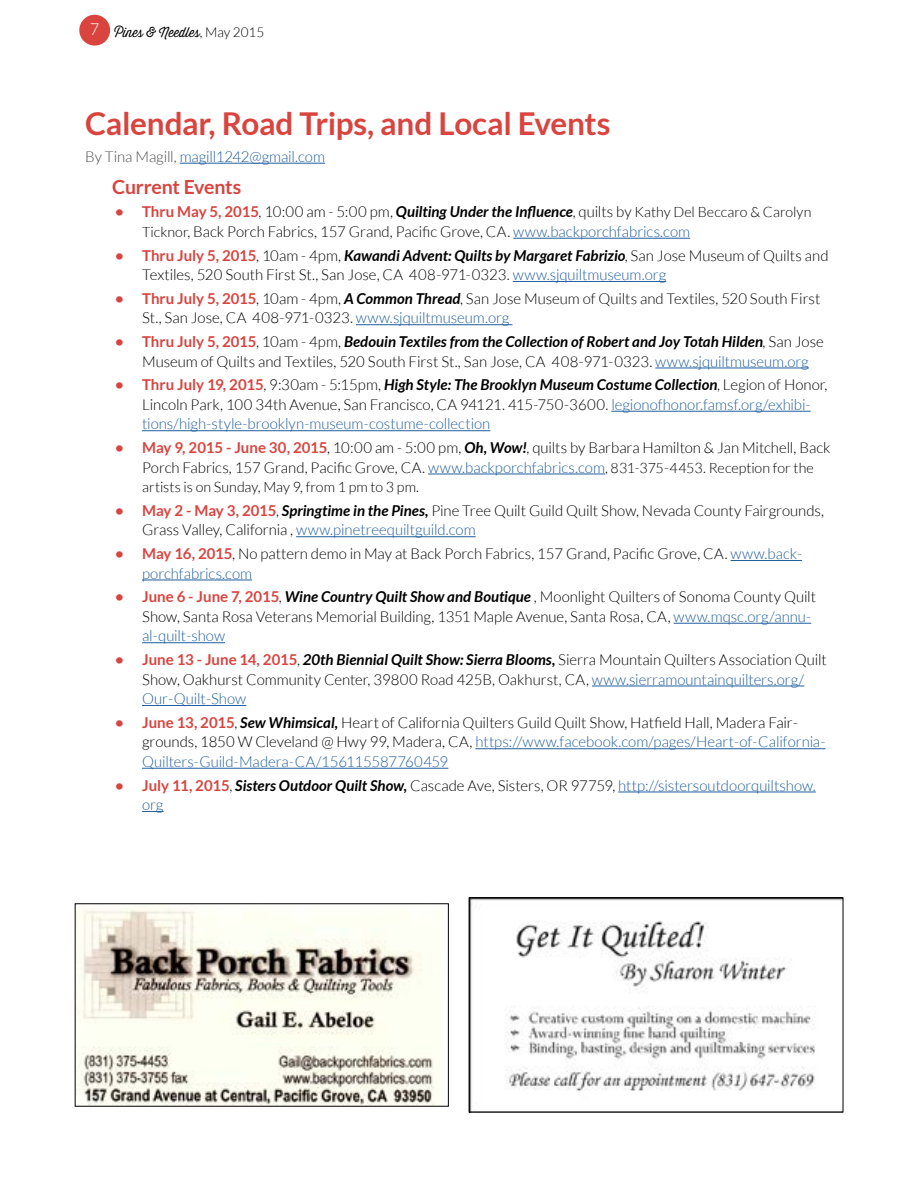
<style>
.page{position:relative;width:918px;height:1188px;background:#fff}
.page>*{position:absolute;margin:0;border:0;box-sizing:border-box;transform-origin:0 0}
.t1{font:700 31.5px "Lato";letter-spacing:-.01em;color:#d9443f}
.t2{font:700 19.5px "Lato";letter-spacing:-.015em;color:#d9443f}
.t3{font:300 15px/19.5px "Lato";letter-spacing:-.005em;color:#000}
.t4{font:300 15px/19.5px "Lato";letter-spacing:-.005em;color:#215e9e}
.t5{font:300 14.25px "Lato";color:#000}
.t6{font:300 13.5px "Thirsty Script";color:#000}
.s1{font-family:"Lato"}
.s2{color:#4d4d4f}
.s3{font-weight:700;color:#d9443f}
.s4{font-weight:700;font-style:italic}
.s5{font-size:14.25px}
.s6{color:#215e9e}
.s7{color:#000}
.s8{font-weight:700;font-style:italic;color:#000}
</style>
<div class="page">
<div style="left:79px;top:15px;width:31px;height:31px;background:#d9443f;border-radius:50%"></div>
<hr style="left:180px;top:163px;width:145px;height:1px;background:#215e9e">
<hr style="left:513px;top:238px;width:177px;height:1px;background:#215e9e">
<hr style="left:513px;top:281px;width:153px;height:1px;background:#215e9e">
<hr style="left:356px;top:324px;width:156px;height:1px;background:#215e9e">
<hr style="left:655px;top:368px;width:154px;height:1px;background:#215e9e">
<hr style="left:611px;top:411px;width:200px;height:1px;background:#215e9e">
<hr style="left:142px;top:430px;width:348px;height:1px;background:#215e9e">
<hr style="left:428px;top:474px;width:177px;height:1px;background:#215e9e">
<hr style="left:296px;top:536px;width:180px;height:1px;background:#215e9e">
<hr style="left:731px;top:560px;width:71px;height:1px;background:#215e9e">
<hr style="left:142px;top:580px;width:110px;height:1px;background:#215e9e">
<hr style="left:674px;top:623px;width:137px;height:1px;background:#215e9e">
<hr style="left:142px;top:642px;width:83px;height:1px;background:#215e9e">
<hr style="left:592px;top:686px;width:212px;height:1px;background:#215e9e">
<hr style="left:142px;top:705px;width:104px;height:1px;background:#215e9e">
<hr style="left:475px;top:748px;width:350px;height:1px;background:#215e9e">
<hr style="left:142px;top:768px;width:306px;height:1px;background:#215e9e">
<hr style="left:618px;top:792px;width:198px;height:1px;background:#215e9e">
<svg style="left:142px;top:811px;width:22px;height:1px"></svg>
<img style="left:77px;top:905px;width:366px;height:200px">
<img style="left:471px;top:900px;width:370px;height:210px">
<div style="left:469px;top:898px;width:374px;height:214px;border:1px solid #000"></div>
<p class="t6" style="left:90px;top:23px;width:176px"><sup>7</sup> Pines &amp; Needles<span class="s1">, May 2015</span></p>
<h1 class="t1" style="left:85px;top:106px;width:527px">Calendar, Road Trips, and Local Events</h1>
<p class="t4" style="left:85px;top:147px;width:241px"><span class="s2">By Tina Magill,</span> magill1242@gmail.com</p>
<h2 class="t2" style="left:112px;top:175px;width:131px">Current Events</h2>
<p class="t3" style="left:142px;top:202px;width:671px;text-indent:-27px"><span class="s3">• Thru May 5, 2015</span>, 10:00 am - 5:00 pm, <span class="s4">Quilting Under the Influence</span>, quilts by <span class="s5">Kathy Del Beccaro &amp; Carolyn<br>Ticknor</span>, Back Porch Fabrics, 157 Grand, Pacific Grove, CA. <span class="s6">www.backporchfabrics.com</span></p>
<p class="t3" style="left:142px;top:246px;width:688px;text-indent:-27px"><span class="s3">• Thru July 5, 2015</span>, 10am - 4pm, <span class="s4">Kawandi Advent: Quilts by Margaret Fabrizio</span>, San Jose Museum of Quilts and<br>Textiles, 520 South First St., San Jose, CA 408-971-0323. <span class="s6">www.sjquiltmuseum.org</span></p>
<p class="t3" style="left:142px;top:289px;width:680px;text-indent:-27px"><span class="s3">• Thru July 5, 2015</span>, 10am - 4pm, <span class="s4">A Common Thread</span>, San Jose Museum of Quilts and Textiles, 520 South First<br>St., San Jose, CA 408-971-0323. <span class="s6">www.sjquiltmuseum.org</span></p>
<p class="t3" style="left:142px;top:332px;width:683px;text-indent:-27px"><span class="s3">• Thru July 5, 2015</span>, 10am - 4pm, <span class="s4">Bedouin Textiles from the Collection of Robert and Joy Totah Hilden</span>, San Jose<br>Museum of Quilts and Textiles, 520 South First St., San Jose, CA 408-971-0323. <span class="s6">www.sjquiltmuseum.org</span></p>
<p class="t3" style="left:142px;top:375px;width:687px;text-indent:-27px"><span class="s3">• Thru July 19, 2015</span>, 9:30am - 5:15pm, <span class="s4">High Style: The Brooklyn Museum Costume Collection</span>, Legion of Honor,<br>Lincoln Park, 100 34th Avenue, San Francisco, CA 94121. 415-750-3600. <span class="s6">legionofhonor.famsf.org/exhibi&shy;tions/high-style-brooklyn-museum-costume-collection</span></p>
<p class="t3" style="left:142px;top:438px;width:690px;text-indent:-27px"><span class="s3">• May 9, 2015 - June 30, 2015</span>, 10:00 am - 5:00 pm, <span class="s4">Oh, Wow!</span>, quilts by Barbara Hamilton &amp; Jan Mitchell, Back<br>Porch Fabrics, 157 Grand, Pacific Grove, CA. <span class="s6">www.backporchfabrics.com</span><span class="s5">, 831-375-4453. Reception for the</span></p>
<p class="t5" style="left:142px;top:479px;width:279px">artists is on Sunday, May 9, from 1 pm to 3 pm.</p>
<p class="t3" style="left:142px;top:501px;width:683px;text-indent:-27px"><span class="s3">• May 2 - May 3, 2015</span>, <span class="s4">Springtime in the Pines,</span> Pine Tree Quilt Guild Quilt Show, Nevada County Fairgrounds,<br>Grass Valley, California , <span class="s6">www.pinetreequiltguild.com</span></p>
<p class="t3" style="left:142px;top:544px;width:661px;text-indent:-27px"><span class="s3">• May 16, 2015</span>, No pattern demo in May at Back Porch Fabrics, 157 Grand, Pacific Grove, CA. <span class="s6">www.back&shy;porchfabrics.com</span></p>
<p class="t3" style="left:142px;top:587px;width:676px;text-indent:-27px"><span class="s3">• June 6 - June 7, 2015</span>, <span class="s4">Wine Country Quilt Show and Boutique</span> , Moonlight Quilters of Sonoma County Quilt<br>Show, Santa Rosa Veterans Memorial Building, 1351 Maple Avenue, Santa Rosa, CA, <span class="s6">www.mqsc.org/annu&shy;al-quilt-show</span></p>
<p class="t3" style="left:142px;top:650px;width:686px;text-indent:-27px"><span class="s3">• June 13 - June 14, 2015</span>, <span class="s4">20th Biennial Quilt Show: Sierra Blooms,</span> Sierra Mountain Quilters Association Quilt<br>Show, Oakhurst Community Center, 39800 Road 425B, Oakhurst, CA, <span class="s6">www.sierramountainquilters.org/<br>Our-Quilt-Show</span></p>
<p class="t3" style="left:142px;top:713px;width:685px;text-indent:-27px"><span class="s3">• June 13, 2015</span>, <span class="s4">Sew Whimsical,</span> Heart of California Quilters Guild Quilt Show, Hatfield Hall, Madera Fair&shy;grounds, 1850 W Cleveland @ Hwy 99, Madera, CA, <span class="s6">https://www.facebook.com/pages/Heart-of-California-<br>Quilters-Guild-Madera-CA/156115587760459</span></p>
<p class="t4" style="left:142px;top:776px;width:675px;text-indent:-27px"><span class="s3">• July 11, 2015</span><span class="s7">,</span> <span class="s8">Sisters Outdoor Quilt Show,</span> <span class="s7">Cascade Ave, Sisters, OR 97759,</span> http://sistersoutdoorquiltshow. org</p>
</div>
